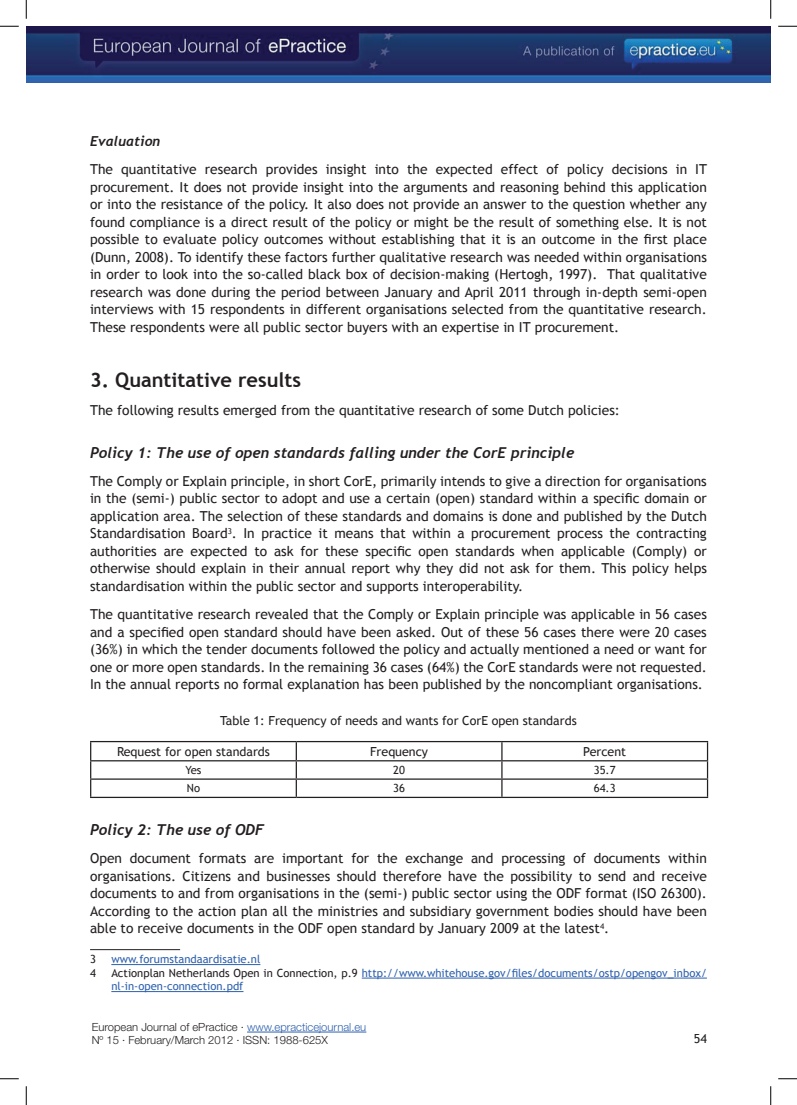
<style>
.page{position:relative;width:797px;height:1105px;background:#fff}
.page>*{position:absolute;margin:0;border:0;box-sizing:border-box;transform-origin:0 0}
.t1{font:700 20px "Trebuchet MS";color:#231f20}
.t2{font:italic 700 15px "Trebuchet";color:#231f20}
.t3{font:13.75px/17.5px "Trebuchet MS";color:#231f20;text-align:justify}
.t4{font:italic 700 13.75px "Trebuchet";color:#231f20}
.t5{font:12.5px "Trebuchet MS";color:#231f20}
.t6{font:11.25px/13.5px "Trebuchet MS";color:#2e61ad}
.t7{font:300 11.25px/13.5px "Helvetica Neue";color:#231f20}
.t8{font:11.25px "Trebuchet MS";color:#231f20}
.s1{color:#231f20}
.s2{color:#2e61ad}
</style>
<div class="page">
<img style="left:26px;top:26px;width:745px;height:57px">
<hr style="left:247px;top:1032px;width:119px;height:1px;background:#2e61ad">
<hr style="left:90px;top:741px;width:206px;height:1px;background:#231f20">
<hr style="left:296px;top:741px;width:206px;height:1px;background:#231f20">
<hr style="left:502px;top:741px;width:206px;height:1px;background:#231f20">
<hr style="left:90px;top:760px;width:206px;height:1px;background:#231f20">
<hr style="left:296px;top:760px;width:206px;height:1px;background:#231f20">
<hr style="left:502px;top:760px;width:206px;height:1px;background:#231f20">
<hr style="left:90px;top:778px;width:206px;height:2px;background:#231f20">
<svg style="left:90px;top:742px;width:1px;height:55px"></svg>
<hr style="left:296px;top:778px;width:206px;height:2px;background:#231f20">
<svg style="left:296px;top:742px;width:1px;height:55px"></svg>
<hr style="left:502px;top:778px;width:206px;height:2px;background:#231f20">
<svg style="left:501px;top:742px;width:1px;height:55px"></svg>
<svg style="left:707px;top:742px;width:1px;height:55px"></svg>
<hr style="left:90px;top:797px;width:206px;height:1px;background:#231f20">
<hr style="left:296px;top:797px;width:206px;height:1px;background:#231f20">
<hr style="left:502px;top:797px;width:206px;height:1px;background:#231f20">
<hr style="left:90px;top:949px;width:90px;height:1px;background:#231f20">
<hr style="left:111px;top:964px;width:149px;height:1px;background:#2e61ad">
<hr style="left:362px;top:978px;width:345px;height:1px;background:#2e61ad">
<hr style="left:111px;top:991px;width:132px;height:1px;background:#2e61ad">
<svg style="left:0;top:25px;width:19px;height:2px"></svg>
<svg style="left:778px;top:25px;width:19px;height:2px"></svg>
<svg style="left:0;top:1078px;width:19px;height:1px"></svg>
<svg style="left:778px;top:1078px;width:19px;height:1px"></svg>
<svg style="left:25px;top:0;width:2px;height:19px"></svg>
<svg style="left:25px;top:1086px;width:2px;height:19px"></svg>
<svg style="left:770px;top:0;width:1px;height:19px"></svg>
<svg style="left:770px;top:1086px;width:1px;height:19px"></svg>
<p class="t4" style="left:90px;top:133px;width:72px">Evaluation</p>
<p class="t3" style="left:90px;top:161px;width:618px">The quantitative research provides insight into the expected effect of policy decisions in IT procurement. It does not provide insight into the arguments and reasoning behind this application or into the resistance of the policy. It also does not provide an answer to the question whether any found compliance is a direct result of the policy or might be the result of something else. It is not possible to evaluate policy outcomes without establishing that it is an outcome in the first place (Dunn, 2008). To identify these factors further qualitative research was needed within organisations in order to look into the so-called black box of decision-making (Hertogh, 1997). That qualitative research was done during the period between January and April 2011 through in-depth semi-open interviews with 15 respondents in different organisations selected from the quantitative research.<br>These respondents were all public sector buyers with an expertise in IT procurement.</p>
<h1 class="t1" style="left:90px;top:368px;width:212px">3. Quantitative results</h1>
<p class="t3" style="left:90px;top:402px;width:531px">The following results emerged from the quantitative research of some Dutch policies:</p>
<p class="t2" style="left:90px;top:443px;width:486px">Policy 1: The use of open standards falling under the CorE principle</p>
<p class="t3" style="left:90px;top:472px;width:618px">The Comply or Explain principle, in short CorE, primarily intends to give a direction for organisations in the (semi-) public sector to adopt and use a certain (open) standard within a specific domain or application area. The selection of these standards and domains is done and published by the Dutch Standardisation Board<sup>3</sup>. In practice it means that within a procurement process the contracting authorities are expected to ask for these specific open standards when applicable (Comply) or otherwise should explain in their annual report why they did not ask for them. This policy helps standardisation within the public sector and supports interoperability.</p>
<p class="t3" style="left:90px;top:606px;width:618px">The quantitative research revealed that the Comply or Explain principle was applicable in 56 cases and a specified open standard should have been asked. Out of these 56 cases there were 20 cases (36%) in which the tender documents followed the policy and actually mentioned a need or want for one or more open standards. In the remaining 36 cases (64%) the CorE standards were not requested.<br>In the annual reports no formal explanation has been published by the noncompliant organisations.</p>
<p class="t5" style="left:220px;top:713px;width:358px">Table 1: Frequency of needs and wants for CorE open standards</p>
<p class="t5" style="left:117px;top:744px;width:154px">Request for open standards</p>
<p class="t5" style="left:370px;top:744px;width:60px">Frequency</p>
<p class="t5" style="left:583px;top:744px;width:44px">Percent</p>
<p class="t8" style="left:185px;top:763px;width:17px">Yes</p>
<p class="t8" style="left:393px;top:763px;width:13px">20</p>
<p class="t8" style="left:594px;top:763px;width:23px">35.7</p>
<p class="t8" style="left:187px;top:782px;width:15px">No</p>
<p class="t8" style="left:393px;top:782px;width:13px">36</p>
<p class="t8" style="left:594px;top:782px;width:23px">64.3</p>
<p class="t2" style="left:90px;top:821px;width:175px">Policy 2: The use of ODF</p>
<p class="t3" style="left:90px;top:850px;width:618px">Open document formats are important for the exchange and processing of documents within organisations. Citizens and businesses should therefore have the possibility to send and receive documents to and from organisations in the (semi-) public sector using the ODF format (ISO 26300).<br>According to the action plan all the ministries and subsidiary government bodies should have been able to receive documents in the ODF open standard by January 2009 at the latest<sup>4</sup>.</p>
<p class="t8" style="left:90px;top:952px;width:7px">3</p>
<p class="t6" style="left:111px;top:952px;width:150px">www.forumstandaardisatie.nl</p>
<p class="t8" style="left:90px;top:966px;width:7px">4</p>
<p class="t6" style="left:111px;top:966px;width:597px"><span class="s1">Actionplan Netherlands Open in Connection, p.9</span> http://www.whitehouse.gov/files/documents/ostp/opengov_inbox/ nl-in-open-connection.pdf</p>
<p class="t7" style="left:92px;top:1020px;width:276px">European Journal of ePractice · <span class="s2">www.epracticejournal.eu<br></span>Nº 15 · February/March 2012 · ISSN: 1988-625X</p>
<p class="t5" style="left:693px;top:1031px;width:15px">54</p>
</div>
